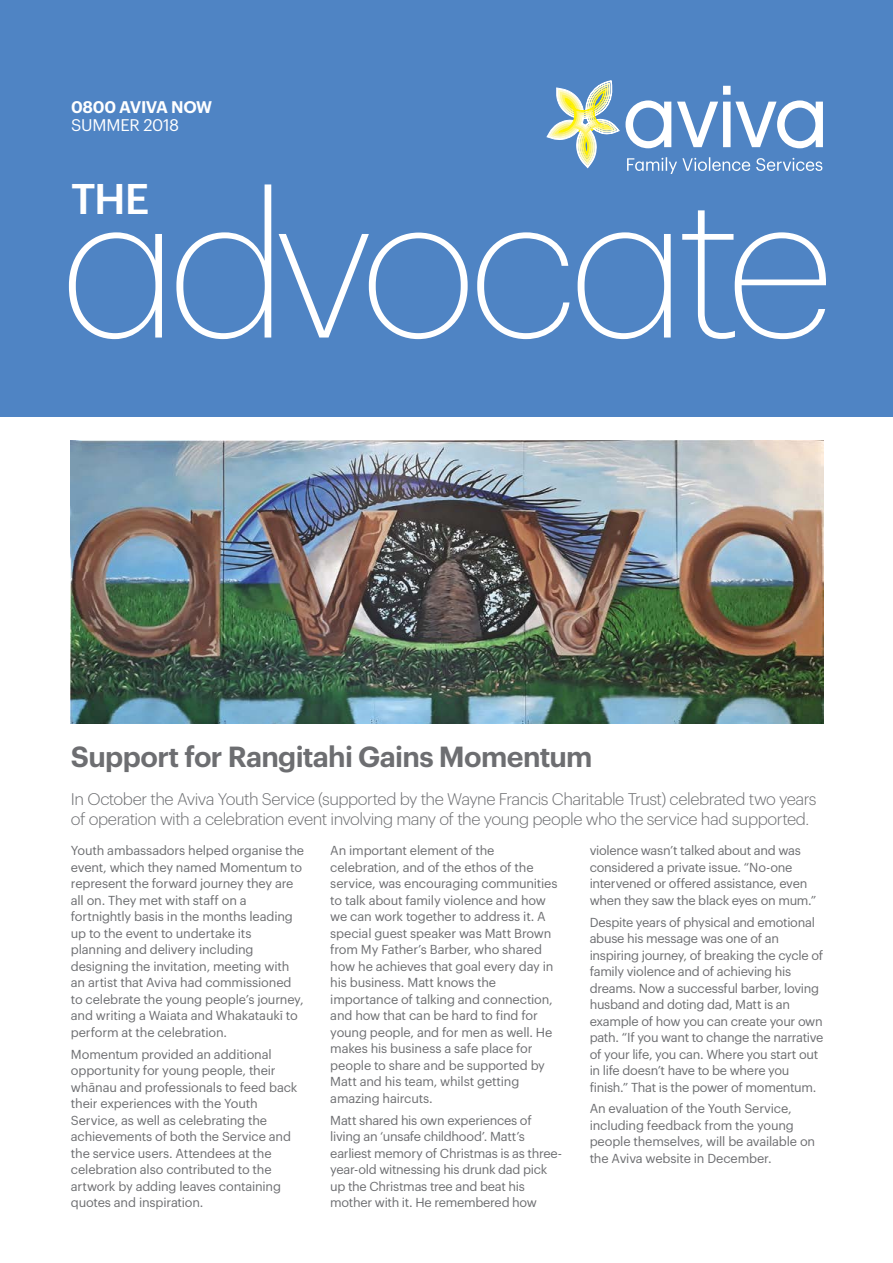
<style>
.page{position:relative;width:893px;height:1263px;background:#fff}
.page>*{position:absolute;margin:0;border:0;box-sizing:border-box;transform-origin:0 0}
.t1{font:200 198px "Graphik";letter-spacing:-.05em;color:#fff}
.t2{font:500 42px "Graphik";color:#fff}
.t3{font:600 28.5px "Graphik";letter-spacing:-.025em;color:#6d6e71}
.t4{font:300 16.5px/20.2px "Graphik";letter-spacing:-.03em;color:#6d6e71}
.t5{font:600 16.5px "Graphik";letter-spacing:-.025em;color:#fff}
.t6{font:16.5px "Graphik";letter-spacing:-.015em;color:#fff}
.t7{font:12.75px/16.5px "Graphik";letter-spacing:-.015em;color:#6d6e71}
</style>
<div class="page">
<div style="left:0;top:0;width:893px;height:416px;background:#4f84c4"></div>
<svg style="left:546px;top:80px;width:277px;height:94px"></svg>
<img style="left:71px;top:440px;width:753px;height:284px">
<p class="t5" style="left:71px;top:95px;width:143px">0800 AVIVA NOW</p>
<p class="t6" style="left:71px;top:113px;width:110px">SUMMER 2018</p>
<h2 class="t2" style="left:71px;top:167px;width:80px">THE</h2>
<h1 class="t1" style="left:61px;top:124px;width:775px">advocate</h1>
<h3 class="t3" style="left:71px;top:735px;width:523px">Support for Rangitahi Gains Momentum</h3>
<p class="t4" style="left:71px;top:787px;width:747px">In October the Aviva Youth Service (supported by the Wayne Francis Charitable Trust) celebrated two years of operation with a celebration event involving many of the young people who the service had supported.</p>
<p class="t7" style="left:71px;top:841px;width:235px">Youth ambassadors helped organise the event, which they named Momentum to represent the forward journey they are all on. They met with staff on a fortnightly basis in the months leading up to the event to undertake its planning and delivery including designing the invitation, meeting with an artist that Aviva had commissioned to celebrate the young people’s journey, and writing a Waiata and Whakataukī to perform at the celebration.</p>
<p class="t7" style="left:71px;top:1045px;width:228px">Momentum provided an additional opportunity for young people, their whānau and professionals to feed back their experiences with the Youth Service, as well as celebrating the achievements of both the Service and the service users. Attendees at the celebration also contributed to the artwork by adding leaves containing quotes and inspiration.</p>
<p class="t7" style="left:330px;top:841px;width:229px">An important element of the celebration, and of the ethos of the service, was encouraging communities to talk about family violence and how we can work together to address it. A special guest speaker was Matt Brown from My Father’s Barber, who shared how he achieves that goal every day in his business. Matt knows the importance of talking and connection, and how that can be hard to find for young people, and for men as well. He makes his business a safe place for people to share and be supported by Matt and his team, whilst getting amazing haircuts.</p>
<p class="t7" style="left:330px;top:1110px;width:233px">Matt shared his own experiences of living an ‘unsafe childhood’. Matt’s earliest memory of Christmas is as three&shy;year-old witnessing his drunk dad pick up the Christmas tree and beat his mother with it. He remembered how</p>
<p class="t7" style="left:590px;top:841px;width:228px">violence wasn’t talked about and was considered a private issue. “No-one intervened or offered assistance, even when they saw the black eyes on mum.”</p>
<p class="t7" style="left:590px;top:912px;width:235px">Despite years of physical and emotional abuse his message was one of an inspiring journey, of breaking the cycle of family violence and of achieving his dreams. Now a successful barber, loving husband and doting dad, Matt is an example of how you can create your own path. “If you want to change the narrative of your life, you can. Where you start out in life doesn’t have to be where you finish.” That is the power of momentum.</p>
<p class="t7" style="left:590px;top:1099px;width:227px">An evaluation of the Youth Service, including feedback from the young people themselves, will be available on the Aviva website in December.</p>
</div>
